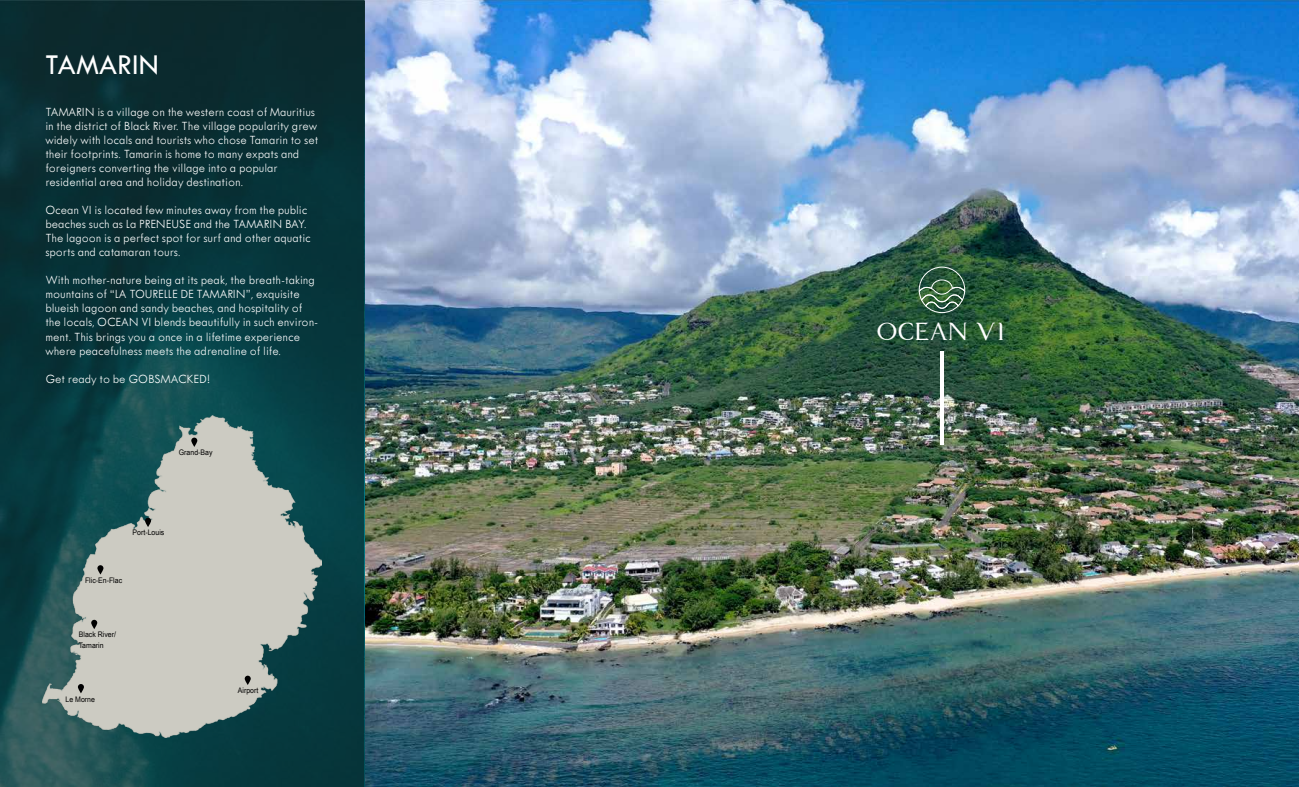
<style>
.page{position:relative;width:1299px;height:787px;background:#fff}
.page>*{position:absolute;margin:0;border:0;box-sizing:border-box;transform-origin:0 0}
.t1{font:30px "Tw Cen MT Std";color:#fff}
.t2{font:25.3px "Modern KING";letter-spacing:.055em;color:#fff;scale:.87 1}
.t3{font:300 13px/14px "Tw Cen MT Std";color:#fff}
.t4{font:7.7px/10.2px "Arial Narrow";color:#000;scale:1.11 1}
</style>
<div class="page">
<img style="left:364px;top:0;width:935px;height:787px">
<svg style="left:0;top:0;width:364px;height:787px;background:#0a353a"></svg>
<img style="left:42px;top:416px;width:280px;height:322px">
<svg style="left:191px;top:438px;width:6px;height:9px"></svg>
<svg style="left:145px;top:518px;width:6px;height:9px"></svg>
<svg style="left:91px;top:620px;width:6px;height:9px"></svg>
<svg style="left:97px;top:565px;width:6px;height:10px"></svg>
<div style="left:78px;top:684px;width:6px;height:9px;background:#000;border-radius:3px"></div>
<svg style="left:245px;top:676px;width:6px;height:9px"></svg>
<svg style="left:918px;top:266px;width:48px;height:48px;background:#476f53"></svg>
<hr style="left:940px;top:351px;width:4px;height:94px;background:#fff">
<h1 class="t1" style="left:45px;top:48px;width:115px">TAMARIN</h1>
<p class="t3" style="left:45px;top:105px;width:274px">TAMARIN is a village on the western coast of Mauritius in the district of Black River. The village popularity grew widely with locals and tourists who chose Tamarin to set their footprints. Tamarin is home to many expats and foreigners converting the village into a popular residential area and holiday destination.</p>
<p class="t3" style="left:45px;top:203px;width:267px">Ocean VI is located few minutes away from the public beaches such as La PRENEUSE and the TAMARIN BAY.<br>The lagoon is a perfect spot for surf and other aquatic sports and catamaran tours.</p>
<p class="t3" style="left:45px;top:273px;width:275px">With mother-nature being at its peak, the breath-taking mountains of “LA TOURELLE DE TAMARIN”, exquisite blueish lagoon and sandy beaches, and hospitality of the locals, OCEAN VI blends beautifully in such environ&shy;ment. This brings you a once in a lifetime experience where peacefulness meets the adrenaline of life.</p>
<p class="t3" style="left:45px;top:371px;width:166px">Get ready to be GOBSMACKED!</p>
<p class="t4" style="left:179px;top:447px;width:32px">Grand-Bay</p>
<p class="t4" style="left:133px;top:527px;width:30px">Port-Louis</p>
<p class="t4" style="left:85px;top:575px;width:35px">Flic-En-Flac</p>
<p class="t4" style="left:79px;top:629px;width:35px">Black River/<br>Tamarin</p>
<p class="t4" style="left:66px;top:694px;width:28px">Le Morne</p>
<p class="t4" style="left:238px;top:685px;width:20px">Airport</p>
<h2 class="t2" style="left:878px;top:309px;width:147px">OCEAN VI</h2>
</div>
